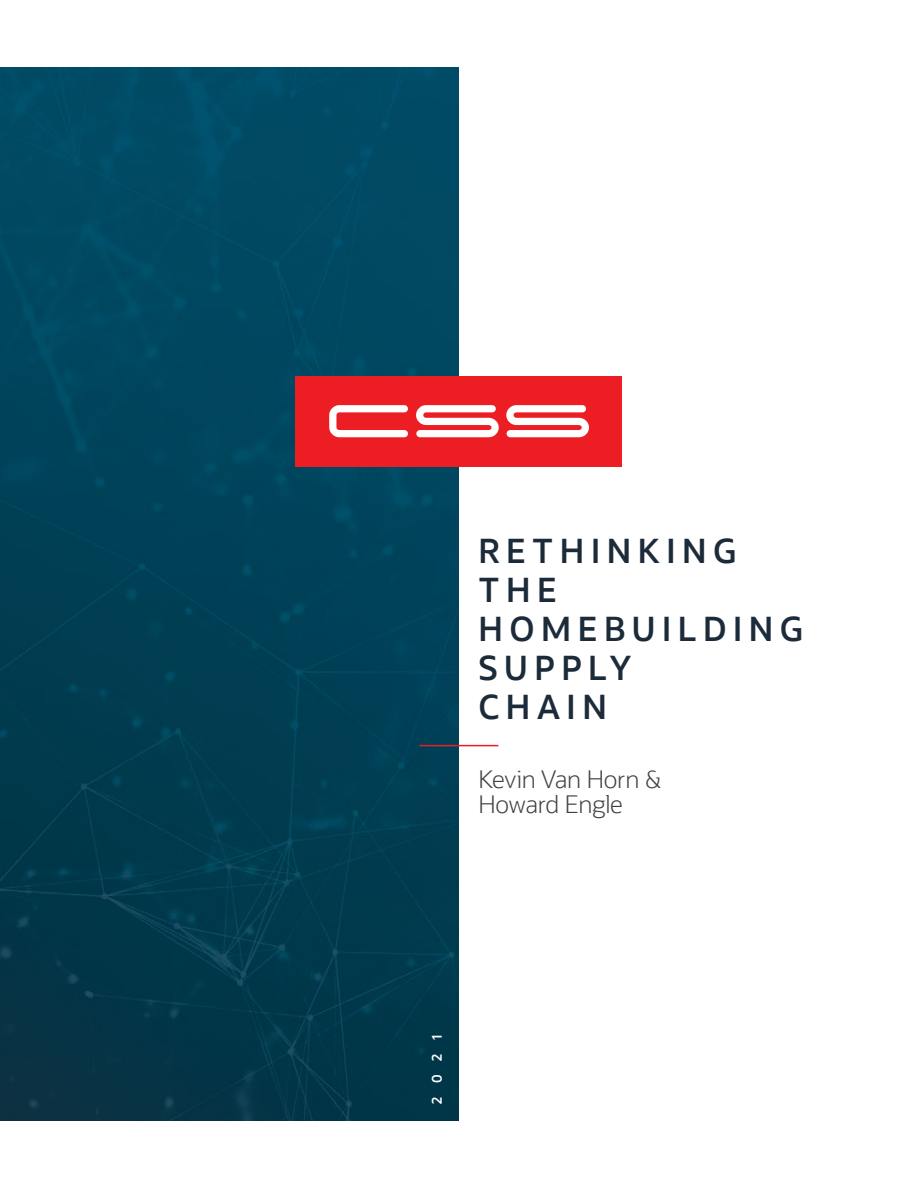
<style>
.page{position:relative;width:918px;height:1188px;background:#fff}
.page>*{position:absolute;margin:0;border:0;box-sizing:border-box;transform-origin:0 0}
.Headline{font:600 33px/39px "Oracle Sans";letter-spacing:.2em;color:#1c2b39}
.Author{font:300 24px/25.5px "Oracle Sans";letter-spacing:-.01em;color:#414042}
.Author-2{font:600 13.5px "Oracle Sans";color:#fff}
</style>
<div class="page">
<img style="left:0;top:68px;width:459px;height:1052px">
<div style="left:296px;top:376px;width:326px;height:91px;background:#ed1d24"></div>
<svg style="left:329px;top:405px;width:79px;height:32px"></svg>
<svg style="left:416px;top:405px;width:83px;height:32px"></svg>
<svg style="left:506px;top:405px;width:83px;height:32px"></svg>
<hr style="left:420px;top:745px;width:78px;height:1px;background:#ed1d24">
<p class="Headline" style="left:478px;top:531px;width:326px">RETHINKING<br>THE<br>HOMEBUILDING<br>SUPPLY<br>CHAIN</p>
<p class="Author" style="left:478px;top:767px;width:185px">Kevin Van Horn &amp;<br>Howard Engle</p>
<p class="Author-2" style="left:429px;top:1104px;width:70px;rotate:-90deg">2021</p>
</div>
